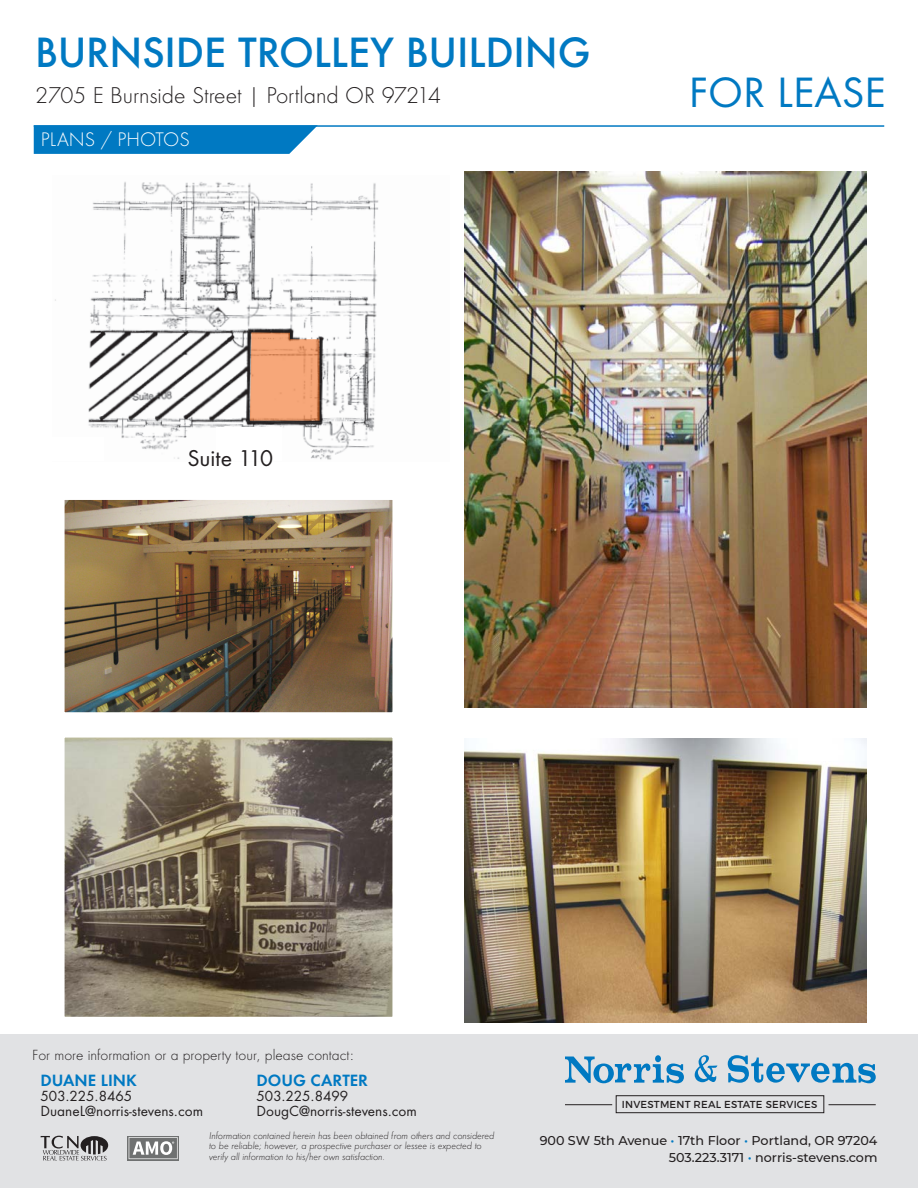
<style>
.page{position:relative;width:918px;height:1188px;background:#fff}
.page>*{position:absolute;margin:0;border:0;box-sizing:border-box;transform-origin:0 0}
.t1{font:39px "Futura ND 5 Medium Plain";letter-spacing:-.005em;color:#0079c2}
.t2{font:39px "Futura ND 4 Book Plain";color:#0079c2}
.t3{font:21px "Futura ND 3 Light Plain";letter-spacing:-.005em;color:#231f20}
.t4{font:21px "Futura ND 4 Book Plain";color:#231f20}
.t5{font:18px "Futura ND 3 Light Plain";color:#fff}
.t6{font:15px "Futura ND 6 Demibold Plain";color:#0079c2}
.t7{font:13.5px/15px "Futura ND 4 Book Plain";color:#231f20}
.t8{font:13.5px "Futura ND 3 Light Plain";color:#231f20}
.t9{font:500 12.75px/16.5px "Montserrat";color:#231f20;text-align:right}
.t10{font:10.2px "Montserrat";letter-spacing:.02em;color:#231f20}
.t11{font:italic 300 9px/10.5px "Futura ND 3";letter-spacing:-.01em;color:#231f20}
.s1{color:#0079c2}
</style>
<div class="page">
<hr style="left:34px;top:125px;width:850px;height:2px;background:#0079c2">
<svg style="left:34px;top:125px;width:284px;height:29px;background:#0d80c5"></svg>
<div style="left:0;top:1035px;width:918px;height:153px;background:#e1e2e4"></div>
<svg style="left:565px;top:1055px;width:119px;height:28px"></svg>
<svg style="left:728px;top:1055px;width:148px;height:28px"></svg>
<svg style="left:695px;top:1055px;width:22px;height:27px"></svg>
<div style="left:616px;top:1096px;width:208px;height:17px;border:1px solid #231f20"></div>
<hr style="left:565px;top:1104px;width:47px;height:1px;background:#231f20">
<hr style="left:829px;top:1104px;width:47px;height:1px;background:#231f20">
<svg style="left:41px;top:1136px;width:67px;height:25px"></svg>
<svg style="left:127px;top:1136px;width:52px;height:25px"></svg>
<svg style="left:129px;top:1137px;width:49px;height:22px"></svg>
<img style="left:464px;top:739px;width:402px;height:283px">
<img style="left:65px;top:738px;width:327px;height:278px">
<div style="left:59px;top:732px;width:339px;height:290px;border:5px solid #fff"></div>
<img style="left:55px;top:182px;width:324px;height:278px">
<div style="left:216px;top:428px;width:66px;height:33px;background:#fff"></div>
<div style="left:53px;top:437px;width:51px;height:24px;background:#fff"></div>
<svg style="left:248px;top:332px;width:72px;height:89px;background:#e79e74"></svg>
<img style="left:65px;top:501px;width:327px;height:211px">
<div style="left:59px;top:495px;width:339px;height:223px;border:5px solid #fff"></div>
<img style="left:464px;top:171px;width:402px;height:536px">
<h1 class="t1" style="left:35px;top:27px;width:557px">BURNSIDE TROLLEY BUILDING</h1>
<h2 class="t3" style="left:35px;top:82px;width:407px">2705 E Burnside Street | Portland OR 97214</h2>
<p class="t5" style="left:41px;top:129px;width:151px">PLANS / PHOTOS</p>
<h1 class="t2" style="left:689px;top:67px;width:198px">FOR LEASE</h1>
<p class="t4" style="left:187px;top:445px;width:87px">Suite 110</p>
<h3 class="t8" style="left:32px;top:1047px;width:323px">For more information or a property tour, please contact:</h3>
<h3 class="t6" style="left:40px;top:1070px;width:98px">DUANE LINK</h3>
<h3 class="t7" style="left:40px;top:1088px;width:164px">503.225.8465<br>DuaneL@norris-stevens.com</h3>
<h3 class="t6" style="left:256px;top:1070px;width:113px">DOUG CARTER</h3>
<h3 class="t7" style="left:256px;top:1088px;width:162px">503.225.8499<br>DougC@norris-stevens.com</h3>
<p class="t11" style="left:209px;top:1130px;width:287px">Information contained herein has been obtained from others and considered to be reliable; however, a prospective purchaser or lessee is expected to verify all information to his/her own satisfaction.</p>
<p class="t10" style="left:622px;top:1098px;width:197px">INVESTMENT REAL ESTATE SERVICES</p>
<h3 class="t9" style="left:540px;top:1132px;width:339px">900 SW 5th Avenue <span class="s1">•</span> 17th Floor <span class="s1">•</span> Portland, OR 97204<br>503.223.3171 <span class="s1">•</span> norris-stevens.com</h3>
</div>
